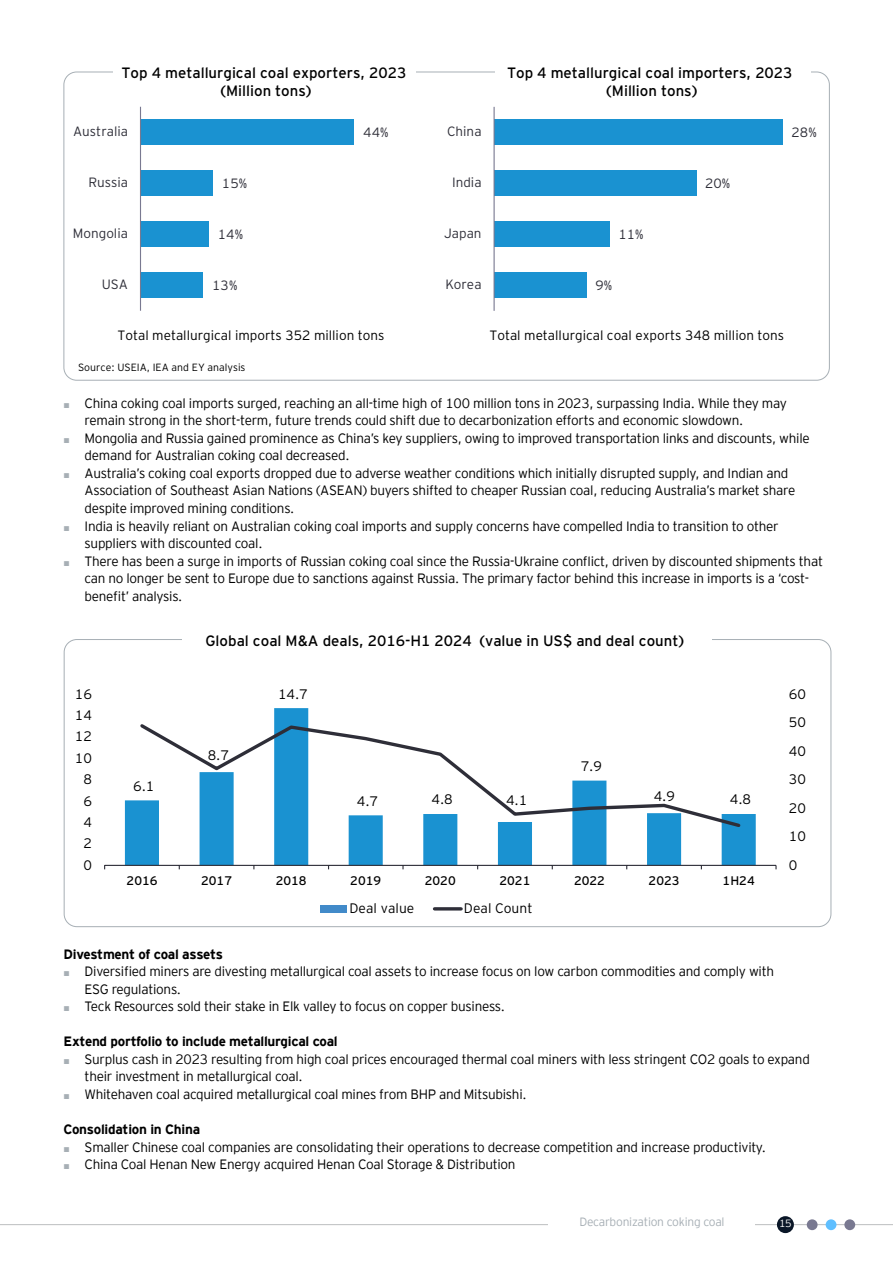
<style>
.page{position:relative;width:893px;height:1263px;background:#fff}
.page>*{position:absolute;margin:0;border:0;box-sizing:border-box;transform-origin:0 0}
.t1{font:300 15px/18px "EY Interstate";color:#000;text-align:center}
.t2{font:300 13.8px "EY Interstate";letter-spacing:.005em;color:#000}
.t3{font:300 13.5px/17.5px "EY Interstate";letter-spacing:-.02em;color:#000}
.t4{font:700 13.5px "EY Interstate";letter-spacing:-.02em;color:#000}
.t5{font:300 13.5px "EY Interstate";color:#000}
.t6{font:300 13.5px "EY Interstate";color:#2e2e38}
.t7{font:300 12.45px "EY Interstate";letter-spacing:.005em;color:#000}
.t8{font:300 12px "EY Interstate";letter-spacing:-.02em;color:#a7afb5}
.t9{font:300 10.5px "EY Interstate";color:#000}
.t10{font:300 10.5px "EY Interstate";color:#fff}
.s1{font-family:"Arial";font-weight:400;font-size:10.5px;color:#a7afb5}
</style>
<div class="page">
<hr style="left:0;top:1224px;width:893px;height:1px;background:#bcbec0">
<div style="left:549px;top:1217px;width:206px;height:15px;background:#fff"></div>
<div style="left:777px;top:1216px;width:17px;height:17px;background:#0a1627;border-radius:50%"></div>
<div style="left:807px;top:1219px;width:11px;height:11px;background:#797991;border-radius:50%"></div>
<div style="left:826px;top:1219px;width:10px;height:11px;background:#5fbfff;border-radius:50%"></div>
<div style="left:844px;top:1219px;width:11px;height:11px;background:#797991;border-radius:50%"></div>
<div style="left:140px;top:272px;width:63px;height:26px;background:#1a92d1"></div>
<div style="left:140px;top:221px;width:69px;height:26px;background:#1a92d1"></div>
<div style="left:140px;top:171px;width:73px;height:25px;background:#1a92d1"></div>
<div style="left:140px;top:119px;width:214px;height:26px;background:#1a92d1"></div>
<hr style="left:140px;top:107px;width:1px;height:204px;background:#797991">
<div style="left:494px;top:273px;width:92px;height:25px;background:#1a92d1"></div>
<div style="left:494px;top:221px;width:115px;height:26px;background:#1a92d1"></div>
<div style="left:494px;top:170px;width:202px;height:26px;background:#1a92d1"></div>
<div style="left:494px;top:120px;width:289px;height:25px;background:#1a92d1"></div>
<hr style="left:494px;top:107px;width:1px;height:204px;background:#797991">
<svg style="left:125px;top:708px;width:631px;height:157px"></svg>
<hr style="left:105px;top:865px;width:671px;height:1px;background:#2e2e38">
<svg style="left:137px;top:721px;width:606px;height:108px"></svg>
<div style="left:320px;top:905px;width:27px;height:7px;background:#418ac9"></div>
<hr style="left:434px;top:907px;width:27px;height:3px;background:#2e2e38">
<p class="t1" style="left:122px;top:62px;width:286px">Top 4 metallurgical coal exporters, 2023 (Million tons)</p>
<p class="t1" style="left:507px;top:62px;width:287px">Top 4 metallurgical coal importers, 2023 (Million tons)</p>
<p class="t6" style="left:73px;top:122px;width:57px">Australia</p>
<p class="t6" style="left:363px;top:123px;width:27px">44%</p>
<p class="t6" style="left:447px;top:122px;width:36px">China</p>
<p class="t6" style="left:791px;top:123px;width:27px">28%</p>
<p class="t6" style="left:88px;top:173px;width:41px">Russia</p>
<p class="t6" style="left:222px;top:174px;width:27px">15%</p>
<p class="t6" style="left:452px;top:173px;width:31px">India</p>
<p class="t6" style="left:705px;top:174px;width:27px">20%</p>
<p class="t6" style="left:73px;top:224px;width:57px">Mongolia</p>
<p class="t6" style="left:218px;top:225px;width:27px">14%</p>
<p class="t6" style="left:444px;top:224px;width:39px">Japan</p>
<p class="t6" style="left:618px;top:225px;width:27px">11%</p>
<p class="t6" style="left:102px;top:275px;width:28px">USA</p>
<p class="t6" style="left:212px;top:276px;width:27px">13%</p>
<p class="t6" style="left:445px;top:275px;width:38px">Korea</p>
<p class="t6" style="left:595px;top:276px;width:18px">9%</p>
<p class="t5" style="left:117px;top:326px;width:268px">Total metallurgical imports 352 million tons</p>
<p class="t5" style="left:489px;top:326px;width:296px">Total metallurgical coal exports 348 million tons</p>
<p class="t9" style="left:78px;top:360px;width:169px">Source: USEIA, IEA and EY analysis</p>
<p class="t3" style="left:85px;top:393px;width:704px;text-indent:-21px"><span class="s1">■</span> China coking coal imports surged, reaching an all-time high of 100 million tons in 2023, surpassing India. While they may remain strong in the short-term, future trends could shift due to decarbonization efforts and economic slowdown.</p>
<p class="t3" style="left:85px;top:428px;width:727px;text-indent:-21px"><span class="s1">■</span> Mongolia and Russia gained prominence as China’s key suppliers, owing to improved transportation links and discounts, while demand for Australian coking coal decreased.</p>
<p class="t3" style="left:85px;top:463px;width:712px;text-indent:-21px"><span class="s1">■</span> Australia’s coking coal exports dropped due to adverse weather conditions which initially disrupted supply, and Indian and<br>Association of Southeast Asian Nations (ASEAN) buyers shifted to cheaper Russian coal, reducing Australia’s market share despite improved mining conditions.</p>
<p class="t3" style="left:85px;top:516px;width:696px;text-indent:-21px"><span class="s1">■</span> India is heavily reliant on Australian coking coal imports and supply concerns have compelled India to transition to other suppliers with discounted coal.</p>
<p class="t3" style="left:85px;top:551px;width:740px;text-indent:-21px"><span class="s1">■</span> There has been a surge in imports of Russian coking coal since the Russia-Ukraine conflict, driven by discounted shipments that can no longer be sent to Europe due to sanctions against Russia. The primary factor behind this increase in imports is a ‘cost&shy;benefit’ analysis.</p>
<p class="t2" style="left:75px;top:684px;width:19px">16</p>
<p class="t2" style="left:75px;top:705px;width:19px">14</p>
<p class="t2" style="left:75px;top:727px;width:19px">12</p>
<p class="t2" style="left:75px;top:748px;width:19px">10</p>
<p class="t2" style="left:83px;top:769px;width:10px">8</p>
<p class="t2" style="left:83px;top:791px;width:10px">6</p>
<p class="t2" style="left:83px;top:812px;width:10px">4</p>
<p class="t2" style="left:83px;top:833px;width:10px">2</p>
<p class="t2" style="left:83px;top:855px;width:10px">0</p>
<p class="t1" style="left:205px;top:630px;width:480px">Global coal M&amp;A deals, 2016-H1 2024 (value in US$ and deal count)</p>
<p class="t2" style="left:133px;top:776px;width:23px">6.1</p>
<p class="t2" style="left:208px;top:745px;width:23px">8.7</p>
<p class="t2" style="left:278px;top:684px;width:31px">14.7</p>
<p class="t2" style="left:357px;top:791px;width:23px">4.7</p>
<p class="t2" style="left:432px;top:790px;width:23px">4.8</p>
<p class="t2" style="left:506px;top:790px;width:23px">4.1</p>
<p class="t2" style="left:581px;top:756px;width:23px">7.9</p>
<p class="t2" style="left:654px;top:786px;width:23px">4.9</p>
<p class="t2" style="left:730px;top:790px;width:23px">4.8</p>
<p class="t7" style="left:127px;top:872px;width:32px">2016</p>
<p class="t7" style="left:201px;top:872px;width:32px">2017</p>
<p class="t7" style="left:276px;top:872px;width:32px">2018</p>
<p class="t7" style="left:350px;top:872px;width:32px">2019</p>
<p class="t7" style="left:425px;top:872px;width:32px">2020</p>
<p class="t7" style="left:499px;top:872px;width:32px">2021</p>
<p class="t7" style="left:574px;top:872px;width:32px">2022</p>
<p class="t7" style="left:649px;top:872px;width:32px">2023</p>
<p class="t7" style="left:723px;top:872px;width:34px">1H24</p>
<p class="t2" style="left:349px;top:898px;width:66px">Deal value</p>
<p class="t2" style="left:464px;top:898px;width:70px">Deal Count</p>
<p class="t2" style="left:789px;top:684px;width:19px">60</p>
<p class="t2" style="left:789px;top:712px;width:19px">50</p>
<p class="t2" style="left:789px;top:741px;width:19px">40</p>
<p class="t2" style="left:789px;top:769px;width:19px">30</p>
<p class="t2" style="left:789px;top:798px;width:19px">20</p>
<p class="t2" style="left:789px;top:826px;width:19px">10</p>
<p class="t2" style="left:789px;top:855px;width:10px">0</p>
<p class="t4" style="left:64px;top:944px;width:161px">Divestment of coal assets</p>
<p class="t3" style="left:85px;top:962px;width:691px;text-indent:-21px"><span class="s1">■</span> Diversified miners are divesting metallurgical coal assets to increase focus on low carbon commodities and comply with<br>ESG regulations.</p>
<p class="t3" style="left:64px;top:997px;width:443px"><span class="s1">■</span> Teck Resources sold their stake in Elk valley to focus on copper business.</p>
<p class="t4" style="left:64px;top:1032px;width:276px">Extend portfolio to include metallurgical coal</p>
<p class="t3" style="left:85px;top:1049px;width:727px;text-indent:-21px"><span class="s1">■</span> Surplus cash in 2023 resulting from high coal prices encouraged thermal coal miners with less stringent CO2 goals to expand their investment in metallurgical coal.</p>
<p class="t3" style="left:64px;top:1084px;width:464px"><span class="s1">■</span> Whitehaven coal acquired metallurgical coal mines from BHP and Mitsubishi.</p>
<p class="t4" style="left:64px;top:1119px;width:138px">Consolidation in China</p>
<p class="t3" style="left:64px;top:1137px;width:704px"><span class="s1">■</span> Smaller Chinese coal companies are consolidating their operations to decrease competition and increase productivity.</p>
<p class="t3" style="left:64px;top:1155px;width:453px"><span class="s1">■</span> China Coal Henan New Energy acquired Henan Coal Storage &amp; Distribution</p>
<p class="t8" style="left:579px;top:1213px;width:147px">Decarbonization coking coal</p>
<p class="t10" style="left:779px;top:1216px;width:14px">15</p>
</div>
